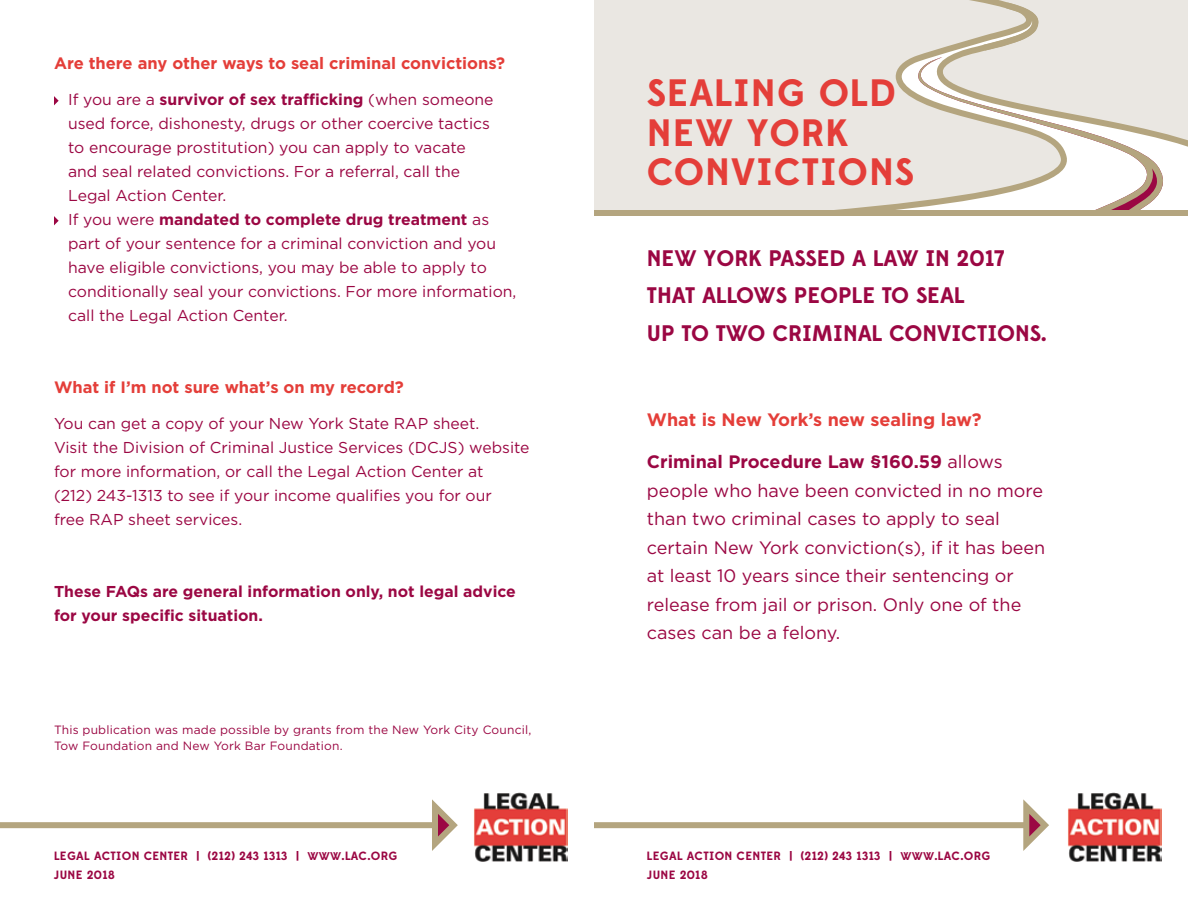
<style>
.page{position:relative;width:1188px;height:918px;background:#fff}
.page>*{position:absolute;margin:0;border:0;box-sizing:border-box;transform-origin:0 0}
.t1{font:700 38.1px/39.6px "Edmondsans";letter-spacing:.025em;color:#e43e39}
.t2{font:700 22.5px/37.5px "Edmondsans";color:#9b0743}
.t3{font:18px/28.5px "Gotham";color:#9b0743}
.t4{font:700 18px "Gotham";color:#e43e39}
.t5{font:700 16.5px "Gotham";color:#e43e39}
.t6{font:15.75px/24px "Gotham";color:#9b0743}
.t7{font:700 15.75px/24px "Gotham";color:#9b0743}
.t8{font:12px/16.5px "Gotham";letter-spacing:.015em;color:#9b0743}
.t9{font:700 12px/19.5px "Edmondsans";letter-spacing:.025em;color:#9b0743}
.s1{font-weight:700}
.s2{font-size:11.25px}
</style>
<div class="page">
<div style="left:594px;top:0;width:594px;height:216px;background:#eae7e2"></div>
<img style="left:1068px;top:792px;width:94px;height:69px">
<div style="left:594px;top:822px;width:435px;height:6px;background:#b4a57f"></div>
<img style="left:474px;top:792px;width:94px;height:69px">
<div style="left:0;top:822px;width:435px;height:6px;background:#b4a57f"></div>
<svg style="left:969px;top:0;width:37px;height:2px"></svg>
<svg style="left:835px;top:2px;width:353px;height:208px"></svg>
<svg style="left:914px;top:57px;width:255px;height:153px"></svg>
<div style="left:594px;top:210px;width:594px;height:6px;background:#b4a57f"></div>
<svg style="left:432px;top:799px;width:26px;height:52px"></svg>
<svg style="left:1023px;top:799px;width:26px;height:52px"></svg>
<svg style="left:54px;top:96px;width:5px;height:9px"></svg>
<svg style="left:54px;top:216px;width:5px;height:9px"></svg>
<p class="t5" style="left:54px;top:54px;width:453px">Are there any other ways to seal criminal convictions?</p>
<p class="t6" style="left:68px;top:87px;width:450px">If you are a <span class="s1">survivor of sex trafficking</span> (when someone used force, dishonesty, drugs or other coercive tactics<br>to encourage prostitution) you can apply to vacate<br>and seal related convictions. For a referral, call the<br>Legal Action Center.<br>If you were <span class="s1">mandated to complete drug treatment</span> as part of your sentence for a criminal conviction and you have eligible convictions, you may be able to apply to conditionally seal your convictions. For more information, call the Legal Action Center.</p>
<p class="t5" style="left:54px;top:378px;width:351px">What if I’m not sure what’s on my record?</p>
<p class="t6" style="left:54px;top:411px;width:477px">You can get a copy of your New York State RAP sheet.<br>Visit the Division of Criminal Justice Services (DCJS) website for more information, or call the Legal Action Center at<br>(212) 243-1313 to see if your income qualifies you for our<br>free RAP sheet services.</p>
<p class="t7" style="left:54px;top:579px;width:463px">These FAQs are general information only, not legal advice for your specific situation.</p>
<p class="t8" style="left:54px;top:721px;width:479px">This publication was made possible by grants from the New York City Council,<br>Tow Foundation and New York Bar Foundation.</p>
<p class="t9" style="left:54px;top:846px;width:345px">LEGAL ACTION CENTER | (212) 243 1313 | <span class="s2">WWW</span>.LAC.ORG<br>JUNE 2018</p>
<h1 class="t1" style="left:647px;top:74px;width:269px">SEALING OLD<br>NEW YORK<br>CONVICTIONS</h1>
<h2 class="t2" style="left:647px;top:240px;width:401px">NEW YORK PASSED A LAW IN 2017<br>THAT ALLOWS PEOPLE TO SEAL<br>UP TO TWO CRIMINAL CONVICTIONS.</h2>
<p class="t4" style="left:647px;top:409px;width:336px">What is New York’s new sealing law?</p>
<p class="t3" style="left:647px;top:447px;width:400px"><span class="s1">Criminal Procedure Law §160.59</span> allows people who have been convicted in no more than two criminal cases to apply to seal certain New York conviction(s), if it has been at least 10 years since their sentencing or release from jail or prison. Only one of the cases can be a felony.</p>
<p class="t9" style="left:647px;top:846px;width:345px">LEGAL ACTION CENTER | (212) 243 1313 | <span class="s2">WWW</span>.LAC.ORG<br>JUNE 2018</p>
</div>
